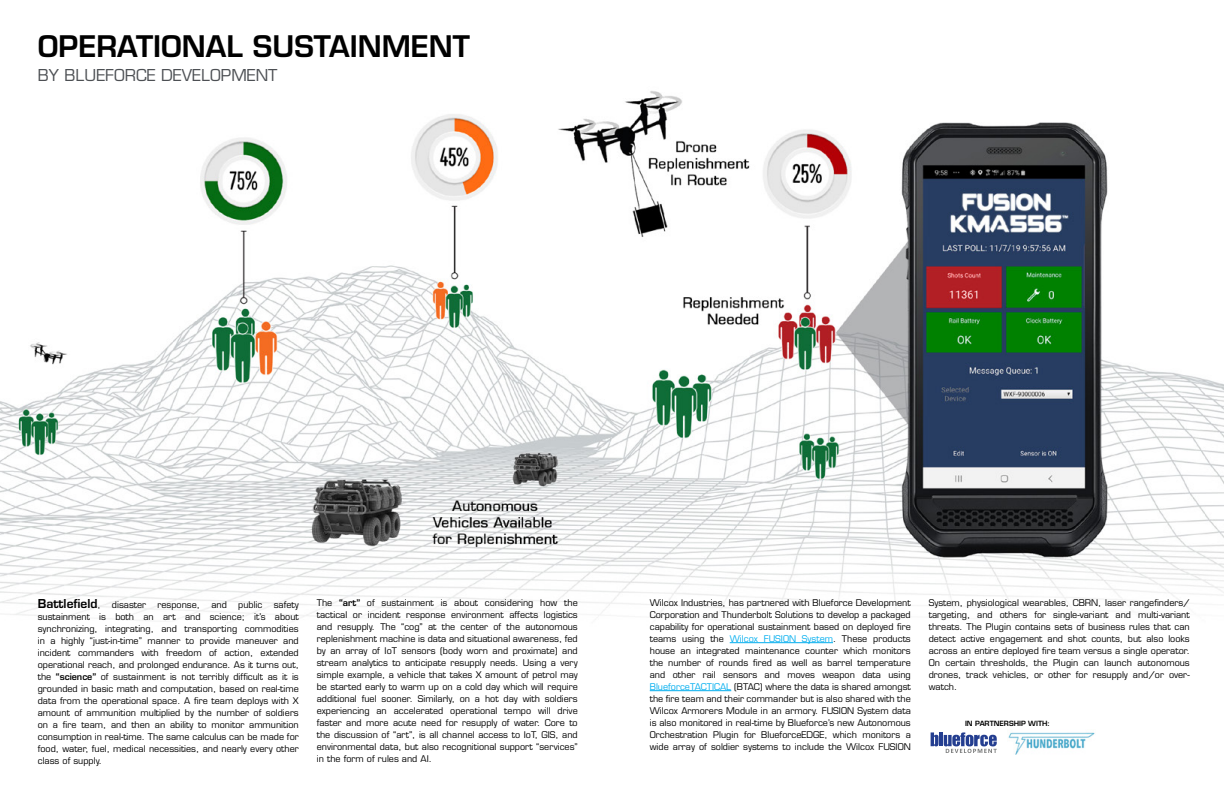
<style>
.page{position:relative;width:1224px;height:792px;background:#fff}
.page>*{position:absolute;margin:0;border:0;box-sizing:border-box;transform-origin:0 0}
.t1{font:600 29px "Eurostile LT Std";color:#000}
.t2{font:16px "Eurostile LT Std";color:#4d5054}
.t3{font:600 12px "Eurostile LT Std";color:#000}
.t4{font:9px/12px "Eurostile LT Std";color:#000;text-align:justify}
.t5{font:600 7px "Eurostile LT Std";color:#000}
.s1{font-weight:600}
.s2{color:#00aeef}
.s3{font-weight:400;font-size:9px}
</style>
<div class="page">
<img style="left:0;top:91px;width:1224px;height:664px">
<hr style="left:730px;top:642px;width:103px;height:1px;background:#00aeef">
<hr style="left:650px;top:690px;width:81px;height:1px;background:#00aeef">
<svg style="left:931px;top:732px;width:66px;height:21px"></svg>
<img style="left:1007px;top:730px;width:88px;height:24px">
<h1 class="t1" style="left:38px;top:29px;width:434px">OPERATIONAL SUSTAINMENT</h1>
<h2 class="t2" style="left:38px;top:66px;width:241px">BY BLUEFORCE DEVELOPMENT</h2>
<p class="t4" style="left:38px;top:599px;width:263px;text-indent:236px">safety sustainment is both an art and science; it’s about synchronizing, integrating, and transporting commodities in a highly “just-in-time” manner to provide maneuver and incident commanders with freedom of action, extended operational reach, and prolonged endurance. As it turns out, the <span class="s1">“science”</span> of sustainment is not terribly difficult as it is grounded in basic math and computation, based on real-time data from the operational space. A fire team deploys with X amount of ammunition multiplied by the number of soldiers on a fire team, and then an ability to monitor ammunition consumption in real-time. The same calculus can be made for food, water, fuel, medical necessities, and nearly every other class of supply.</p>
<p class="t4" style="left:317px;top:597px;width:263px">The <span class="s1">“art”</span> of sustainment is about considering how the tactical or incident response environment affects logistics and resupply. The “cog” at the center of the autonomous replenishment machine is data and situational awareness, fed by an array of IoT sensors (body worn and proximate) and stream analytics to anticipate resupply needs. Using a very simple example, a vehicle that takes X amount of petrol may be started early to warm up on a cold day which will require additional fuel sooner. Similarly, on a hot day with soldiers experiencing an accelerated operational tempo will drive faster and more acute need for resupply of water. Core to the discussion of “art”, is all channel access to IoT, GIS, and environmental data, but also recognitional support “services” in the form of rules and AI.</p>
<p class="t4" style="left:650px;top:597px;width:263px">Wilcox Industries, has partnered with Blueforce Development Corporation and Thunderbolt Solutions to develop a packaged capability for operational sustainment based on deployed fire teams using the <span class="s2">Wilcox FUSION System</span>. These products house an integrated maintenance counter which monitors the number of rounds fired as well as barrel temperature and other rail sensors and moves weapon data using <span class="s2">BlueforceTACTICAL</span> (BTAC) where the data is shared amongst the fire team and their commander but is also shared with the Wilcox Armorers Module in an armory. FUSION System data is also monitored in real-time by Blueforce’s new Autonomous Orchestration Plugin for BlueforceEDGE, which monitors a wide array of soldier systems to include the Wilcox FUSION</p>
<p class="t4" style="left:929px;top:597px;width:263px">System, physiological wearables, CBRN, laser rangefinders/ targeting, and others for single-variant and multi-variant threats. The Plugin contains sets of business rules that can detect active engagement and shot counts, but also looks across an entire deployed fire team versus a single operator.<br>On certain thresholds, the Plugin can launch autonomous drones, track vehicles, or other for resupply and/or over&shy;watch.</p>
<h3 class="t3" style="left:38px;top:597px;width:64px">Battlefield<span class="s3">,</span></h3>
<p class="t4" style="left:112px;top:599px;width:36px">disaster</p>
<p class="t4" style="left:158px;top:599px;width:44px">response,</p>
<p class="t4" style="left:211px;top:599px;width:17px">and</p>
<p class="t4" style="left:238px;top:599px;width:26px">public</p>
<p class="t5" style="left:965px;top:719px;width:86px">IN PARTNERSHIP WITH:</p>
</div>
